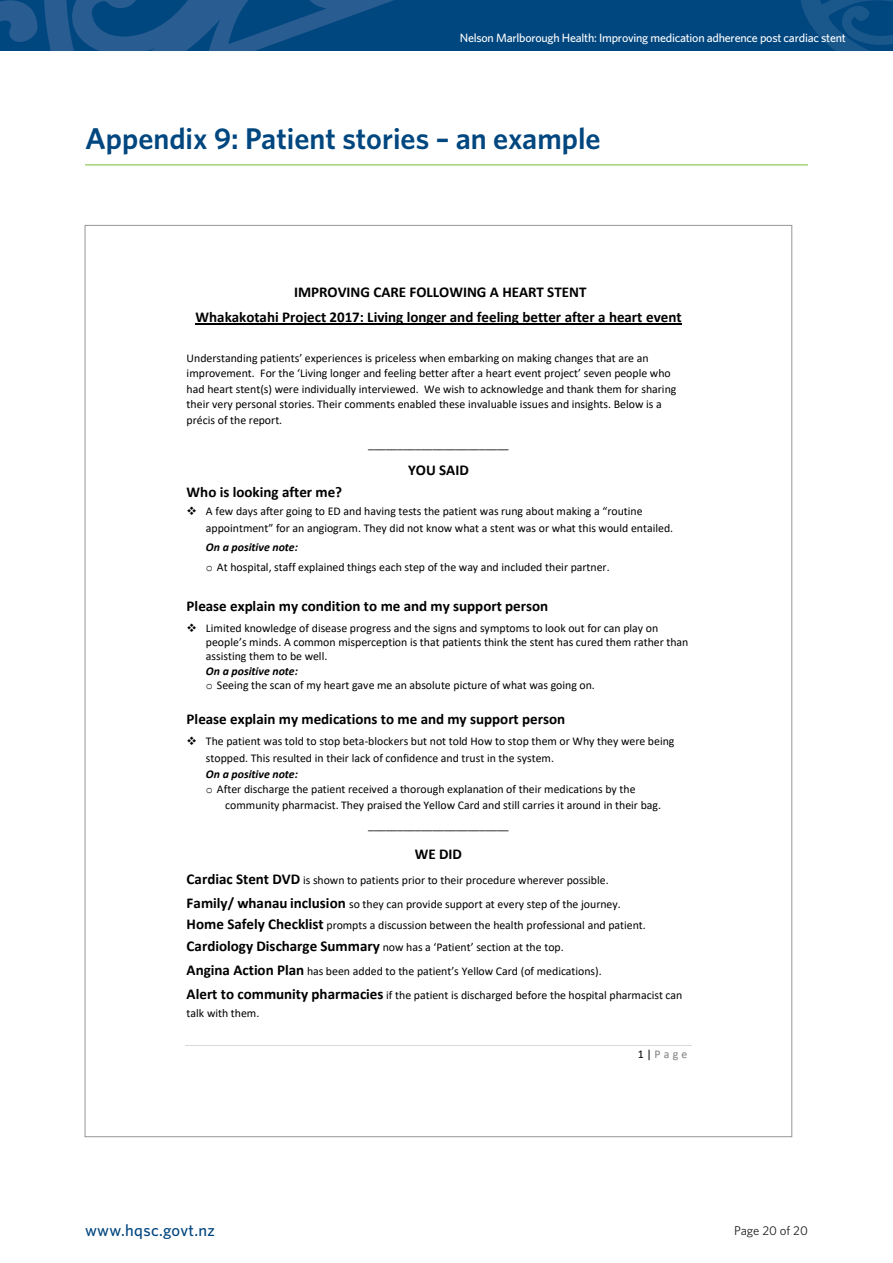
<style>
.page{position:relative;width:893px;height:1263px;background:#fff}
.page>*{position:absolute;margin:0;border:0;box-sizing:border-box;transform-origin:0 0}
._2_1_Main_sub{font:600 30px "Whitney";color:#00467f}
.t1{font:500 16.5px "Whitney";letter-spacing:.02em;color:#00467f}
.t2{font:700 15px/24.8px "Calibri";color:#000;text-align:center}
.t3{font:12.75px "Whitney";color:#231f20}
.t4{font:500 12px "Whitney";letter-spacing:-.02em;color:#fff}
.t5{font:11.85px/15.5px "Calibri";color:#000}
.t6{font:11.85px "Calibri";color:#7f7f7f}
.s1{font-weight:700;font-style:italic}
.s2{font-family:"Courier New"}
.s3{font-weight:700;font-size:15px}
.s4{color:#000}
</style>
<div class="page">
<svg style="left:0;top:0;width:796px;height:51px;background:#0a4b83"></svg>
<svg style="left:796px;top:0;width:97px;height:51px;background:#0d4f85"></svg>
<svg style="left:837px;top:6px;width:56px;height:39px;background:#0b4e84"></svg>
<hr style="left:85px;top:164px;width:723px;height:1px;background:#7bc143">
<hr style="left:185px;top:1045px;width:507px;height:1px;background:#d9d9d9">
<hr style="left:196px;top:324px;width:486px;height:1px;background:#000">
<p class="t4" style="left:460px;top:30px;width:388px">Nelson Marlborough Health: Improving medication adherence post cardiac stent</p>
<p class="_2_1_Main_sub" style="left:85px;top:118px;width:517px">Appendix 9: Patient stories – an example</p>
<p class="t2" style="left:196px;top:280px;width:488px">IMPROVING CARE FOLLOWING A HEART STENT<br>Whakakotahi Project 2017: Living longer and feeling better after a heart event</p>
<p class="t5" style="left:187px;top:350px;width:491px">Understanding patients’ experiences is priceless when embarking on making changes that are an improvement. For the ‘Living longer and feeling better after a heart event project’ seven people who had heart stent(s) were individually interviewed. We wish to acknowledge and thank them for sharing their very personal stories. Their comments enabled these invaluable issues and insights. Below is a précis of the report.</p>
<p class="t5" style="left:368px;top:436px;width:142px">________________________</p>
<p class="t2" style="left:408px;top:458px;width:62px">YOU SAID</p>
<p class="t2" style="left:187px;top:479px;width:157px">Who is looking after me?</p>
<p class="t5" style="left:206px;top:502px;width:469px;line-height:16.6px;text-indent:-19px">❖ A few days after going to ED and having tests the patient was rung about making a “routine appointment” for an angiogram. They did not know what a stent was or what this would entailed.</p>
<p class="t5" style="left:206px;top:537px;width:405px;line-height:19.6px"><span class="s1">On a positive note:<br></span><span class="s2">o</span> At hospital, staff explained things each step of the way and included their partner.</p>
<p class="t2" style="left:187px;top:593px;width:363px">Please explain my condition to me and my support person</p>
<p class="t5" style="left:206px;top:620px;width:484px;line-height:14.4px;text-indent:-19px">❖ Limited knowledge of disease progress and the signs and symptoms to look out for can play on people’s minds. A common misperception is that patients think the stent has cured them rather than assisting them to be well.<br><span class="s1">On a positive note:<br></span><span class="s2">o</span> Seeing the scan of my heart gave me an absolute picture of what was going on.</p>
<p class="t2" style="left:187px;top:707px;width:380px">Please explain my medications to me and my support person</p>
<p class="t5" style="left:206px;top:733px;width:470px;line-height:16.5px;text-indent:-19px">❖ The patient was told to stop beta-blockers but not told How to stop them or Why they were being stopped. This resulted in their lack of confidence and trust in the system.<br><span class="s1">On a positive note:</span></p>
<p class="t5" style="left:225px;top:780px;width:437px;line-height:16.5px;text-indent:-19px"><span class="s2">o</span> After discharge the patient received a thorough explanation of their medications by the community pharmacist. They praised the Yellow Card and still carries it around in their bag.</p>
<p class="t5" style="left:368px;top:817px;width:142px">________________________</p>
<p class="t2" style="left:415px;top:842px;width:49px">WE DID</p>
<p class="t5" style="left:187px;top:867px;width:436px;line-height:24.2px"><span class="s3">Cardiac Stent DVD</span> is shown to patients prior to their procedure wherever possible.<br><span class="s3">Family/ whanau inclusion</span> so they can provide support at every step of the journey.</p>
<p class="t5" style="left:187px;top:914px;width:461px;line-height:21.8px"><span class="s3">Home Safely Checklist</span> prompts a discussion between the health professional and patient.<br><span class="s3">Cardiology Discharge Summary</span> now has a ‘Patient’ section at the top.</p>
<p class="t5" style="left:187px;top:959px;width:497px;line-height:24.3px"><span class="s3">Angina Action Plan</span> has been added to the patient’s Yellow Card (of medications).<br><span class="s3">Alert to community pharmacies</span> if the patient is discharged before the hospital pharmacist can</p>
<p class="t5" style="left:187px;top:1005px;width:74px">talk with them.</p>
<p class="t6" style="left:638px;top:1046px;width:51px"><span class="s4">1 |</span> Page</p>
<h2 class="t1" style="left:85px;top:1219px;width:131px">www.hqsc.govt.nz</h2>
<p class="t3" style="left:734px;top:1222px;width:75px">Page 20 of 20</p>
</div>
